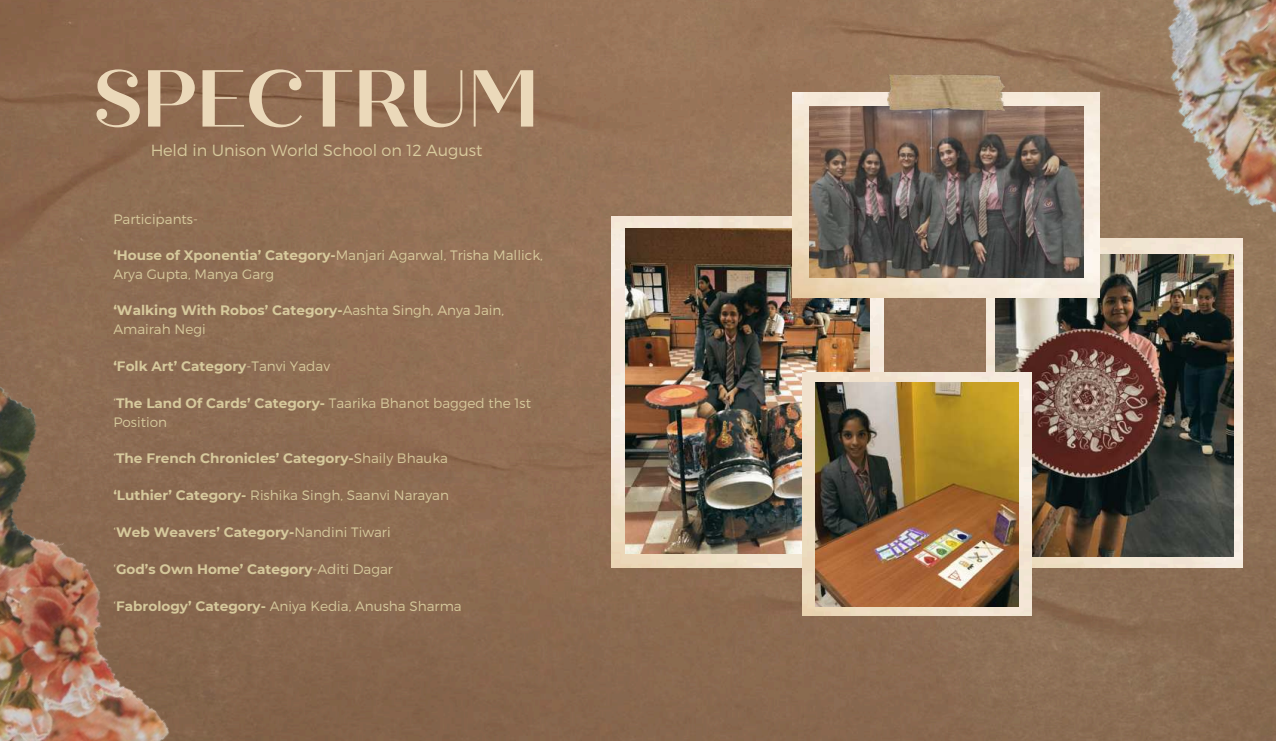
<style>
.page{position:relative;width:1276px;height:741px;background:#fff}
.page>*{position:absolute;margin:0;border:0;box-sizing:border-box;transform-origin:0 0}
.t1{font:700 80.4px "Quiche Display";color:#ebd9ba}
.t2{font:300 16.05px "Montserrat";color:#f5f0bb}
.t3{font:300 13.65px/19.2px "Montserrat";color:#f5f0bb}
.t4{font:700 13.65px "Montserrat";color:#f5f0bb}
.s1{font-weight:700}
.s2{font-weight:300}
</style>
<div class="page">
<img style="left:0;top:0;width:1276px;height:740px">
<img style="left:947px;top:0;width:329px;height:272px">
<img style="left:0;top:290px;width:253px;height:450px">
<img style="left:986px;top:239px;width:257px;height:328px">
<img style="left:995px;top:254px;width:238px;height:302px">
<img style="left:611px;top:216px;width:272px;height:351px">
<img style="left:625px;top:229px;width:244px;height:324px">
<img style="left:803px;top:372px;width:228px;height:243px">
<img style="left:816px;top:382px;width:203px;height:224px">
<img style="left:793px;top:92px;width:307px;height:205px">
<img style="left:810px;top:107px;width:273px;height:171px">
<img style="left:888px;top:74px;width:117px;height:36px">
<h1 class="t1" style="left:94px;top:38px;width:447px">SPECTRUM</h1>
<p class="t2" style="left:150px;top:141px;width:333px">Held in Unison World School on 12 August</p>
<p class="t3" style="left:113px;top:209px;width:86px">Participants-</p>
<p class="t3" style="left:113px;top:245px;width:431px"><span class="s1">8House of Xponentia9 Category-</span>Manjari Agarwal, Trisha Mallick,<br>Arya Gupta, Manya Garg</p>
<p class="t3" style="left:113px;top:300px;width:392px"><span class="s1">8Walking With Robos9 Category-</span>Aashta Singh, Anya Jain,<br>Amairah Negi</p>
<p class="t4" style="left:113px;top:355px;width:218px">8Folk Art9 Category<span class="s2">-Tanvi Yadav</span></p>
<p class="t3" style="left:113px;top:393px;width:419px">‘<span class="s1">The Land Of Cards9 Category-</span> Taarika Bhanot bagged the 1st<br>Position</p>
<p class="t4" style="left:113px;top:448px;width:336px"><span class="s2">‘</span>The French Chronicles9 Category-<span class="s2">Shaily Bhauka</span></p>
<p class="t3" style="left:113px;top:485px;width:337px"><span class="s1">8Luthier9 Category-</span> Rishika Singh, Saanvi Narayan</p>
<p class="t4" style="left:113px;top:522px;width:279px"><span class="s2">‘</span>Web Weavers9 Category-<span class="s2">Nandini Tiwari</span></p>
<p class="t4" style="left:113px;top:559px;width:281px"><span class="s2">‘</span>God9s Own Home9 Category<span class="s2">-Aditi Dagar</span></p>
<p class="t3" style="left:113px;top:596px;width:350px">‘<span class="s1">Fabrology9 Category-</span> Aniya Kedia, Anusha Sharma</p>
</div>
